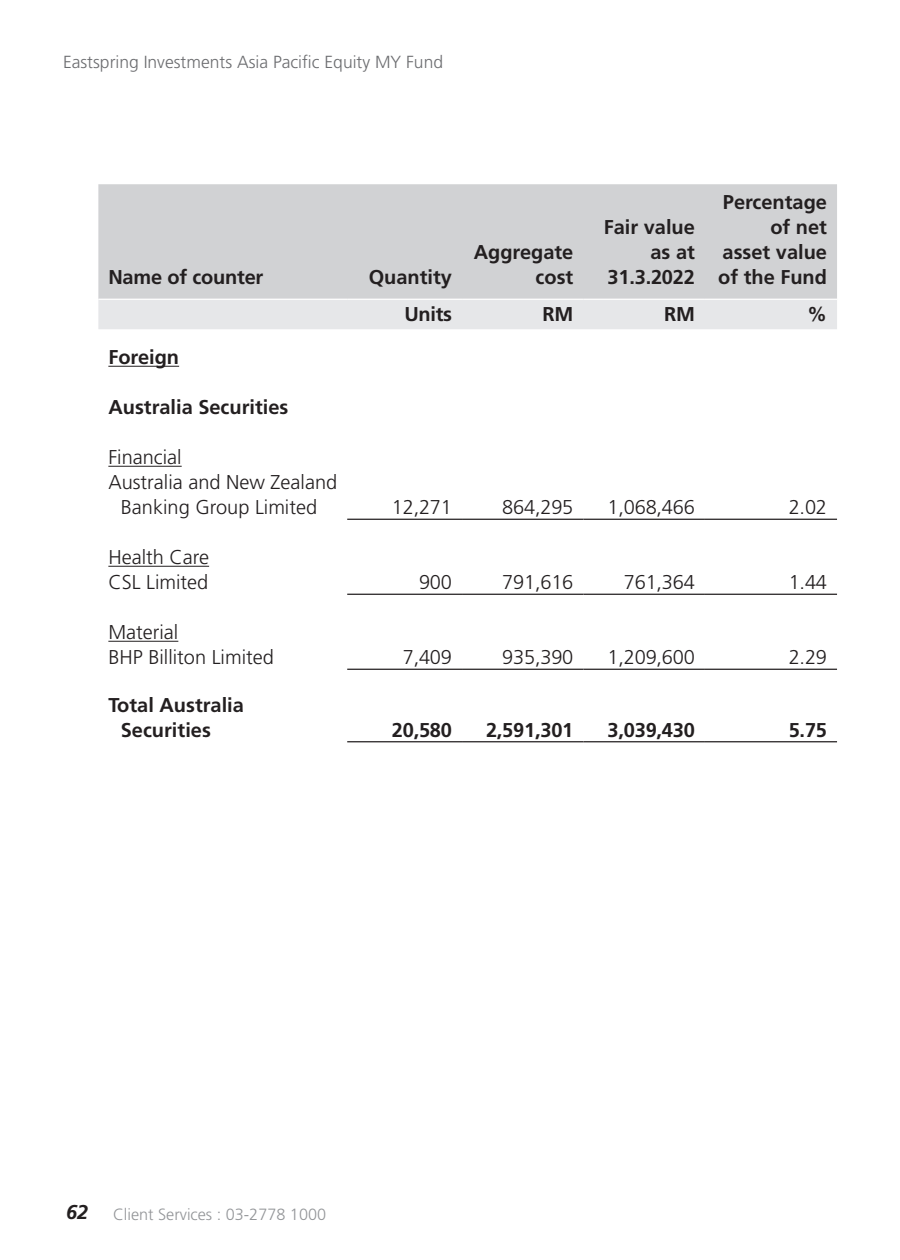
<style>
.page{position:relative;width:900px;height:1260px;background:#fff}
.page>*{position:absolute;margin:0;border:0;box-sizing:border-box;transform-origin:0 0}
.t1{font:700 20px/25px "Frutiger LT Std";color:#231f20;text-align:right}
.t2{font:300 20px/25px "Frutiger LT Std";color:#231f20}
.t3{font:300 17.5px "Frutiger LT Std";color:#6c6d70}
.t4{font:300 16.25px "Frutiger LT Std";color:#939598}
.s1{font-weight:700;font-style:italic;font-size:20px;color:#231f20}
</style>
<div class="page">
<div style="left:98px;top:184px;width:739px;height:115px;background:#d1d2d4"></div>
<div style="left:98px;top:300px;width:739px;height:29px;background:#e6e7e9"></div>
<hr style="left:108px;top:366px;width:71px;height:1px;background:#231f20">
<hr style="left:347px;top:741px;width:115px;height:1px;background:#231f20">
<hr style="left:462px;top:741px;width:121px;height:1px;background:#231f20">
<hr style="left:583px;top:741px;width:122px;height:1px;background:#231f20">
<hr style="left:705px;top:741px;width:132px;height:1px;background:#231f20">
<hr style="left:347px;top:669px;width:115px;height:1px;background:#231f20">
<hr style="left:462px;top:669px;width:121px;height:1px;background:#231f20">
<hr style="left:583px;top:669px;width:122px;height:1px;background:#231f20">
<hr style="left:705px;top:669px;width:132px;height:1px;background:#231f20">
<hr style="left:347px;top:594px;width:115px;height:1px;background:#231f20">
<hr style="left:462px;top:594px;width:121px;height:1px;background:#231f20">
<hr style="left:583px;top:594px;width:122px;height:1px;background:#231f20">
<hr style="left:705px;top:594px;width:132px;height:1px;background:#231f20">
<hr style="left:347px;top:519px;width:115px;height:1px;background:#231f20">
<hr style="left:462px;top:519px;width:121px;height:1px;background:#231f20">
<hr style="left:583px;top:519px;width:122px;height:1px;background:#231f20">
<hr style="left:705px;top:519px;width:132px;height:1px;background:#231f20">
<hr style="left:108px;top:466px;width:74px;height:1px;background:#231f20">
<hr style="left:108px;top:566px;width:101px;height:1px;background:#231f20">
<hr style="left:108px;top:641px;width:70px;height:1px;background:#231f20">
<p class="t3" style="left:63px;top:52px;width:382px">Eastspring Investments Asia Pacific Equity MY Fund</p>
<p class="t1" style="left:108px;top:265px;width:156px">Name of counter</p>
<p class="t1" style="left:369px;top:265px;width:85px">Quantity</p>
<p class="t1" style="left:474px;top:240px;width:101px">Aggregate cost</p>
<p class="t1" style="left:604px;top:215px;width:93px">Fair value as at<br>31.3.2022</p>
<p class="t1" style="left:718px;top:190px;width:110px">Percentage of net asset value of the Fund</p>
<p class="t1" style="left:404px;top:301px;width:49px">Units</p>
<p class="t1" style="left:543px;top:301px;width:32px">RM</p>
<p class="t1" style="left:664px;top:301px;width:32px">RM</p>
<p class="t1" style="left:807px;top:301px;width:21px">%</p>
<p class="t1" style="left:108px;top:345px;width:72px">Foreign</p>
<p class="t1" style="left:108px;top:395px;width:182px">Australia Securities</p>
<p class="t2" style="left:108px;top:445px;width:75px">Financial</p>
<p class="t2" style="left:108px;top:470px;width:230px">Australia and New Zealand</p>
<p class="t2" style="left:121px;top:495px;width:198px">Banking Group Limited</p>
<p class="t2" style="left:392px;top:495px;width:62px">12,271</p>
<p class="t2" style="left:502px;top:495px;width:73px">864,295</p>
<p class="t2" style="left:608px;top:495px;width:89px">1,068,466</p>
<p class="t2" style="left:789px;top:495px;width:40px">2.02</p>
<p class="t2" style="left:108px;top:545px;width:102px">Health Care<br>CSL Limited</p>
<p class="t2" style="left:419px;top:570px;width:34px">900</p>
<p class="t2" style="left:502px;top:570px;width:73px">791,616</p>
<p class="t2" style="left:624px;top:570px;width:73px">761,364</p>
<p class="t2" style="left:789px;top:570px;width:40px">1.44</p>
<p class="t2" style="left:108px;top:620px;width:167px">Material<br>BHP Billiton Limited</p>
<p class="t1" style="left:121px;top:692px;width:125px;text-align:left;text-indent:-12px">Total Australia<br>Securities</p>
<p class="t2" style="left:403px;top:645px;width:51px">7,409</p>
<p class="t2" style="left:502px;top:645px;width:73px">935,390</p>
<p class="t2" style="left:608px;top:645px;width:89px">1,209,600</p>
<p class="t2" style="left:789px;top:645px;width:40px">2.29</p>
<p class="t1" style="left:392px;top:717px;width:62px">20,580</p>
<p class="t1" style="left:486px;top:717px;width:89px">2,591,301</p>
<p class="t1" style="left:608px;top:717px;width:89px">3,039,430</p>
<p class="t1" style="left:789px;top:717px;width:40px">5.75</p>
<p class="t4" style="left:66px;top:1205px;width:262px"><span class="s1">62</span> Client Services : 03-2778 1000</p>
</div>
